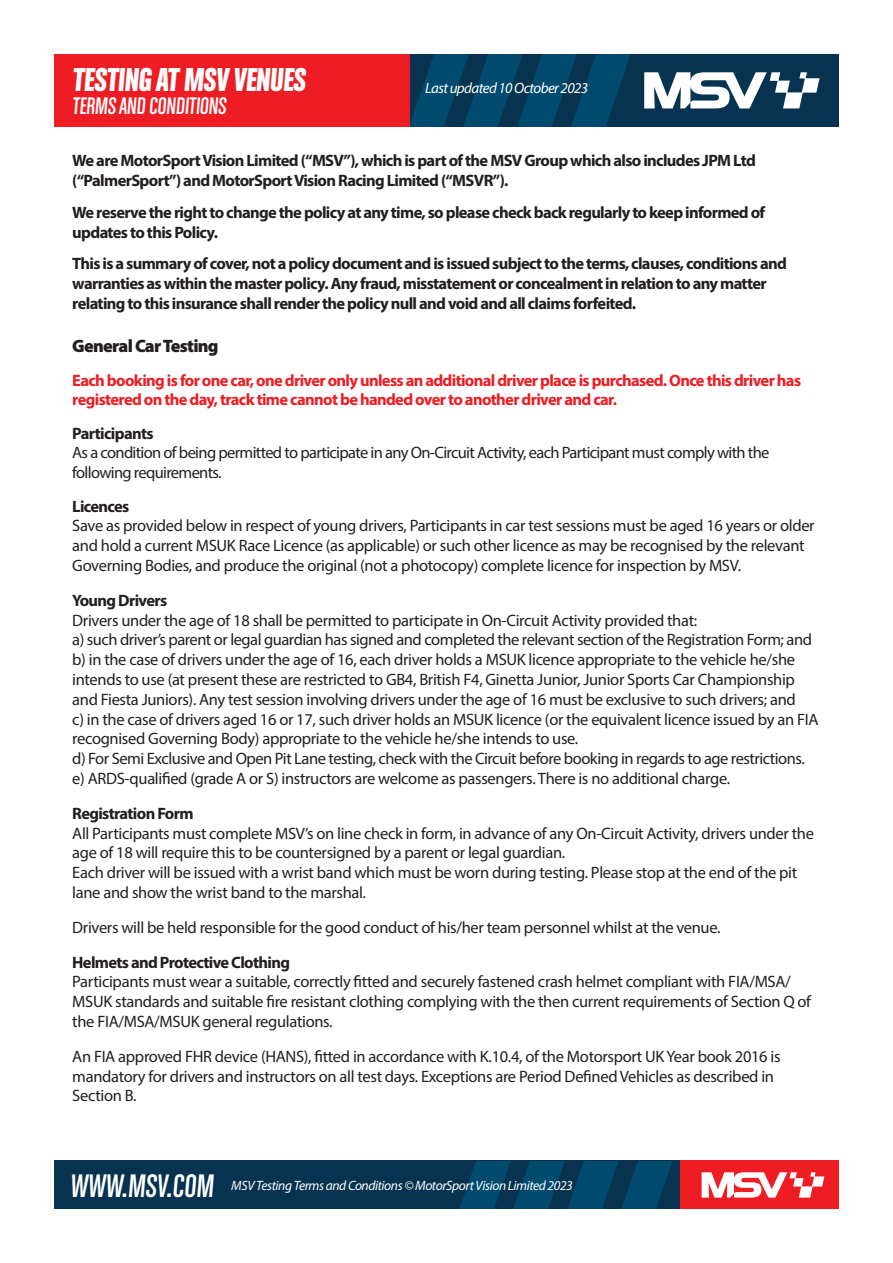
<style>
.page{position:relative;width:893px;height:1263px;background:#fff}
.page>*{position:absolute;margin:0;border:0;box-sizing:border-box;transform-origin:0 0}
.t1{font:35.25px "Chalet Comprime Hong Kong Eighty";color:#fff}
.t2{font:34.65px "Chalet Comprime Cologne Eighty";color:#fff}
.t3{font:25.5px "Chalet Comprime Cologne Eighty";color:#fff}
.t4{font:900 18px "Myriad Pro";letter-spacing:-.04em;color:#231f20}
.t5{font:16.5px/19.8px "Myriad Pro";letter-spacing:-.02em;color:#231f20}
.t6{font:700 16.5px/19.8px "Myriad Pro";letter-spacing:-.04em;color:#231f20}
.t7{font:700 16.5px/19.8px "Myriad Pro";letter-spacing:-.04em;color:#ee1d23}
.t8{font:16.5px/19.8px "Myriad Pro";letter-spacing:-.04em;color:#231f20}
.t9{font:italic 15px "Myriad Pro";letter-spacing:-.04em;color:#fff}
.t10{font:italic 13.5px "Myriad Pro";letter-spacing:-.03em;color:#fff}
</style>
<div class="page">
<div style="left:326px;top:54px;width:513px;height:73px;background:#073351"></div>
<svg style="left:409px;top:54px;width:222px;height:73px"></svg>
<div style="left:54px;top:54px;width:355px;height:73px;background:#ee1d23"></div>
<svg style="left:644px;top:72px;width:175px;height:36px"></svg>
<div style="left:54px;top:1161px;width:785px;height:48px;background:#073351"></div>
<svg style="left:459px;top:1161px;width:213px;height:48px"></svg>
<div style="left:680px;top:1161px;width:159px;height:48px;background:#ee1d23"></div>
<svg style="left:702px;top:1172px;width:122px;height:25px"></svg>
<h1 class="t1" style="left:72px;top:59px;width:238px">TESTING AT MSV VENUES</h1>
<h3 class="t3" style="left:72px;top:92px;width:158px">TERMS AND CONDITIONS</h3>
<p class="t9" style="left:425px;top:79px;width:165px">Last updated 10 October 2023</p>
<p class="t6" style="left:72px;top:150px;width:685px">We are MotorSport Vision Limited (“MSV”), which is part of the MSV Group which also includes JPM Ltd (“PalmerSport”) and MotorSport Vision Racing Limited (“MSVR”).</p>
<p class="t6" style="left:72px;top:202px;width:694px">We reserve the right to change the policy at any time, so please check back regularly to keep informed of updates to this Policy.</p>
<p class="t6" style="left:72px;top:253px;width:716px">This is a summary of cover, not a policy document and is issued subject to the terms, clauses, conditions and warranties as within the master policy. Any fraud, misstatement or concealment in relation to any matter relating to this insurance shall render the policy null and void and all claims forfeited.</p>
<p class="t4" style="left:72px;top:334px;width:148px">General Car Testing</p>
<p class="t7" style="left:72px;top:369px;width:730px">Each booking is for one car, one driver only unless an additional driver place is purchased. Once this driver has registered on the day, track time cannot be handed over to another driver and car.</p>
<p class="t6" style="left:72px;top:423px;width:83px">Participants</p>
<p class="t8" style="left:72px;top:443px;width:699px">As a condition of being permitted to participate in any On-Circuit Activity, each Participant must comply with the following requirements.</p>
<p class="t6" style="left:72px;top:495px;width:59px">Licences</p>
<p class="t5" style="left:72px;top:516px;width:744px">Save as provided below in respect of young drivers, Participants in car test sessions must be aged 16 years or older and hold a current MSUK Race Licence (as applicable) or such other licence as may be recognised by the relevant<br>Governing Bodies, and produce the original (not a photocopy) complete licence for inspection by MSV.</p>
<p class="t6" style="left:72px;top:590px;width:97px">Young Drivers</p>
<p class="t5" style="left:72px;top:610px;width:748px">Drivers under the age of 18 shall be permitted to participate in On-Circuit Activity provided that:<br>a) such driver’s parent or legal guardian has signed and completed the relevant section of the Registration Form; and b) in the case of drivers under the age of 16, each driver holds a MSUK licence appropriate to the vehicle he/she intends to use (at present these are restricted to GB4, British F4, Ginetta Junior, Junior Sports Car Championship and Fiesta Juniors). Any test session involving drivers under the age of 16 must be exclusive to such drivers; and<br>c) in the case of drivers aged 16 or 17, such driver holds an MSUK licence (or the equivalent licence issued by an FIA recognised Governing Body) appropriate to the vehicle he/she intends to use.<br>d) For Semi Exclusive and Open Pit Lane testing, check with the Circuit before booking in regards to age restrictions. e) ARDS-qualified (grade A or S) instructors are welcome as passengers. There is no additional charge.</p>
<p class="t6" style="left:72px;top:803px;width:123px">Registration Form</p>
<p class="t5" style="left:72px;top:823px;width:743px">All Participants must complete MSV’s on line check in form, in advance of any On-Circuit Activity, drivers under the age of 18 will require this to be countersigned by a parent or legal guardian.<br>Each driver will be issued with a wrist band which must be worn during testing. Please stop at the end of the pit lane and show the wrist band to the marshal.</p>
<p class="t5" style="left:72px;top:917px;width:650px">Drivers will be held responsible for the good conduct of his/her team personnel whilst at the venue.</p>
<p class="t6" style="left:72px;top:951px;width:219px">Helmets and Protective Clothing</p>
<p class="t5" style="left:72px;top:972px;width:740px">Participants must wear a suitable, correctly fitted and securely fastened crash helmet compliant with FIA/MSA/<br>MSUK standards and suitable fire resistant clothing complying with the then current requirements of Section Q of the FIA/MSA/MSUK general regulations.</p>
<p class="t5" style="left:72px;top:1046px;width:710px">An FIA approved FHR device (HANS), fitted in accordance with K.10.4, of the Motorsport UK Year book 2016 is mandatory for drivers and instructors on all test days. Exceptions are Period Defined Vehicles as described in<br>Section B.</p>
<h2 class="t2" style="left:70px;top:1166px;width:148px">WWW.MSV.COM</h2>
<p class="t10" style="left:231px;top:1177px;width:343px">MSV Testing Terms and Conditions © MotorSport Vision Limited 2023</p>
</div>
